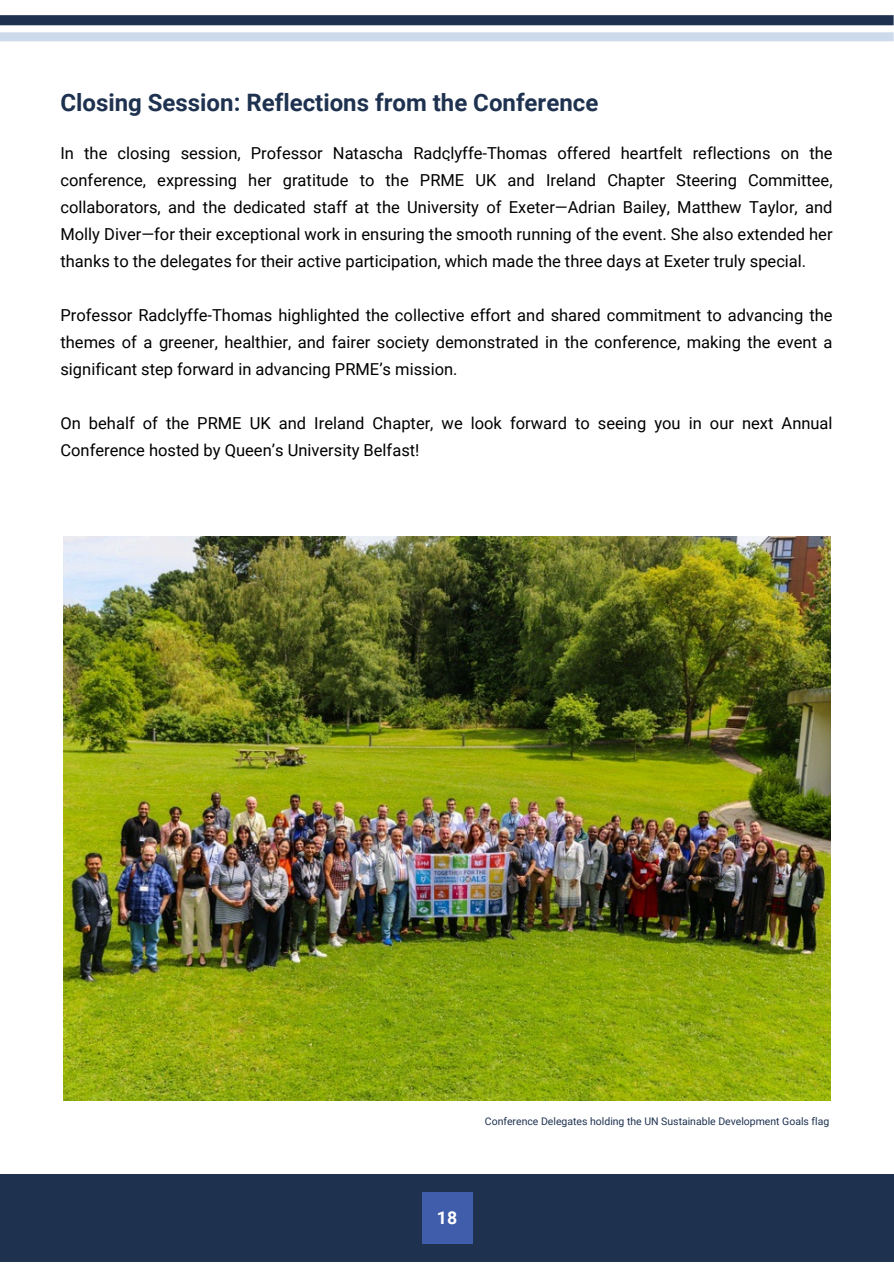
<style>
.page{position:relative;width:894px;height:1264px;background:#fff}
.page>*{position:absolute;margin:0;border:0;box-sizing:border-box;transform-origin:0 0}
.t1{font:700 24px "Roboto";color:#1e3250}
.t2{font:18px "Roboto";color:#000}
.t3{font:700 17.7px "Roboto";color:#fff}
.t4{font:16.5px/27px "Roboto";color:#000;text-align:justify}
.t5{font:10.5px "Roboto";color:#1e3250}
</style>
<div class="page">
<div style="left:0;top:1174px;width:893px;height:87px;background:#1e3250"></div>
<div style="left:421px;top:1192px;width:51px;height:51px;background:#405dab"></div>
<div style="left:0;top:15px;width:893px;height:10px;background:#1e3250"></div>
<div style="left:0;top:32px;width:893px;height:9px;background:#cddaec"></div>
<img style="left:63px;top:537px;width:766px;height:563px">
<p class="t1" style="left:60px;top:89px;width:539px">Closing Session: Reflections from the Conference</p>
<h2 class="t4" style="left:60px;top:140px;width:773px">In the closing session, Professor Natascha Radclyffe-Thomas offered heartfelt reflections on the conference, expressing her gratitude to the PRME UK and Ireland Chapter Steering Committee, collaborators, and the dedicated staff at the University of Exeter—Adrian Bailey, Matthew Taylor, and Molly Diver—for their exceptional work in ensuring the smooth running of the event. She also extended her thanks to the delegates for their active participation, which made the three days at Exeter truly special.</h2>
<p class="t4" style="left:60px;top:302px;width:773px">Professor Radclyffe-Thomas highlighted the collective effort and shared commitment to advancing the themes of a greener, healthier, and fairer society demonstrated in the conference, making the event a significant step forward in advancing PRME’s mission.</p>
<p class="t4" style="left:60px;top:410px;width:773px">On behalf of the PRME UK and Ireland Chapter, we look forward to seeing you in our next Annual<br>Conference hosted by Queen’s University Belfast!</p>
<h2 class="t2" style="left:446px;top:145px;width:6px">.</h2>
<p class="t5" style="left:484px;top:1114px;width:346px">Conference Delegates holding the UN Sustainable Development Goals flag</p>
<h1 class="t3" style="left:437px;top:1207px;width:22px">18</h1>
</div>
